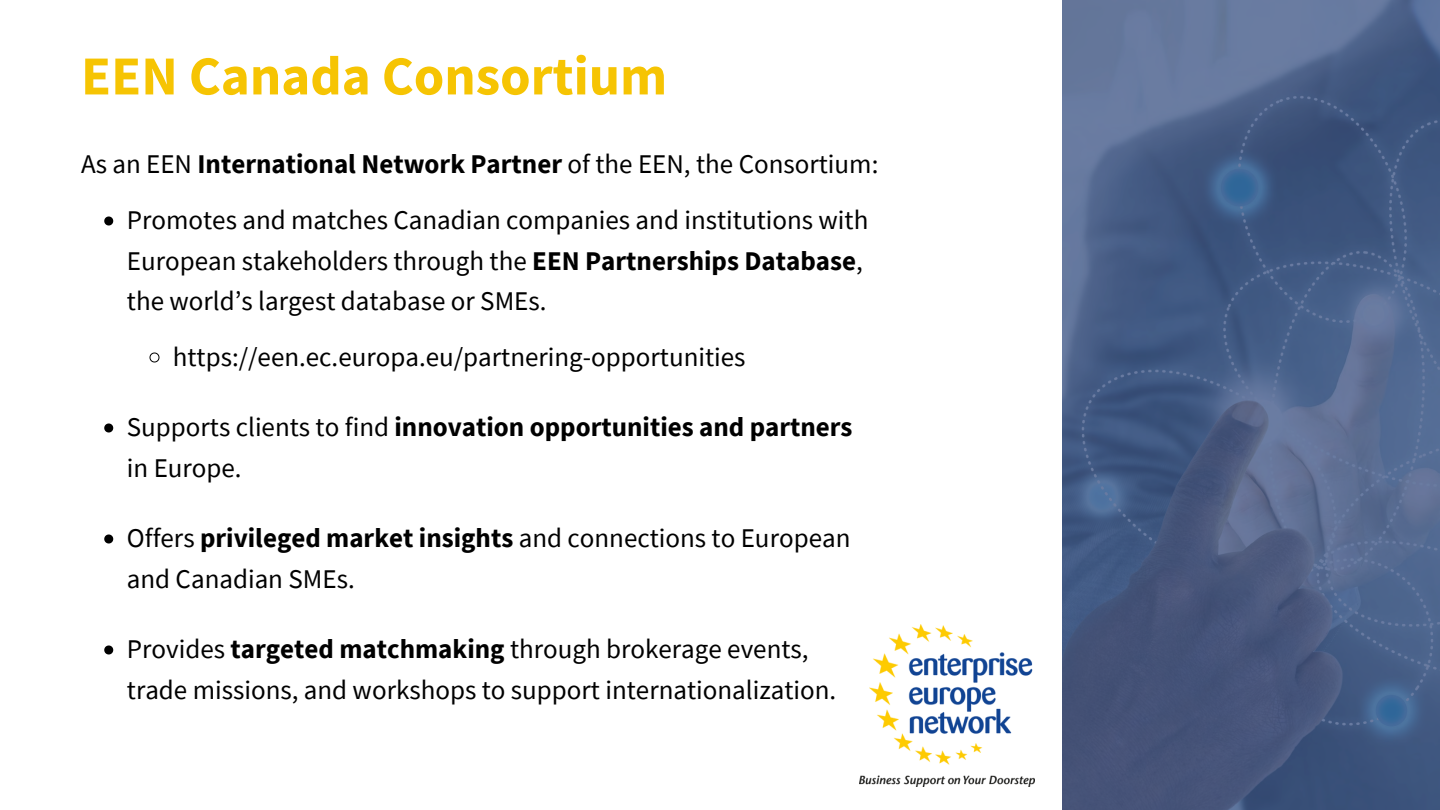
<style>
.page{position:relative;width:1440px;height:810px;background:#fff}
.page>*{position:absolute;margin:0;border:0;box-sizing:border-box;transform-origin:0 0}
.t1{font:700 55px "Source Sans Pro";color:#f6c403}
.t2{font:27px/40.5px "Source Sans Pro";color:#000}
.t3{font:700 27px/40.5px "Source Sans Pro";color:#000}
.s1{font-weight:700}
.s2{font-weight:400}
</style>
<div class="page">
<svg style="left:1063px;top:0;width:377px;height:810px;background:#4b5f86"></svg>
<img style="left:860px;top:625px;width:174px;height:162px">
<svg style="left:104px;top:217px;width:9px;height:9px"></svg>
<svg style="left:149px;top:352px;width:11px;height:11px"></svg>
<svg style="left:104px;top:424px;width:9px;height:9px"></svg>
<svg style="left:104px;top:535px;width:9px;height:9px"></svg>
<svg style="left:104px;top:646px;width:9px;height:9px"></svg>
<p class="t1" style="left:81px;top:40px;width:588px">EEN Canada Consortium</p>
<h1 class="t2" style="left:81px;top:143px;width:799px">As an EEN <span class="s1">International Network Partner</span> of the EEN, the Consortium:</h1>
<p class="t2" style="left:127px;top:199px;width:743px">Promotes and matches Canadian companies and institutions with<br>European stakeholders through the <span class="s1">EEN Partnerships Database</span>, the world’s largest database or SMEs.</p>
<p class="t2" style="left:173px;top:336px;width:574px">https://een.ec.europa.eu/partnering-opportunities</p>
<p class="t3" style="left:127px;top:406px;width:727px"><span class="s2">Supports clients to find</span> innovation opportunities and partners <span class="s2">in Europe.</span></p>
<p class="t2" style="left:127px;top:517px;width:725px">Offers <span class="s1">privileged market insights</span> and connections to European and Canadian SMEs.</p>
<p class="t2" style="left:127px;top:628px;width:711px">Provides <span class="s1">targeted matchmaking</span> through brokerage events, trade missions, and workshops to support internationalization.</p>
</div>
